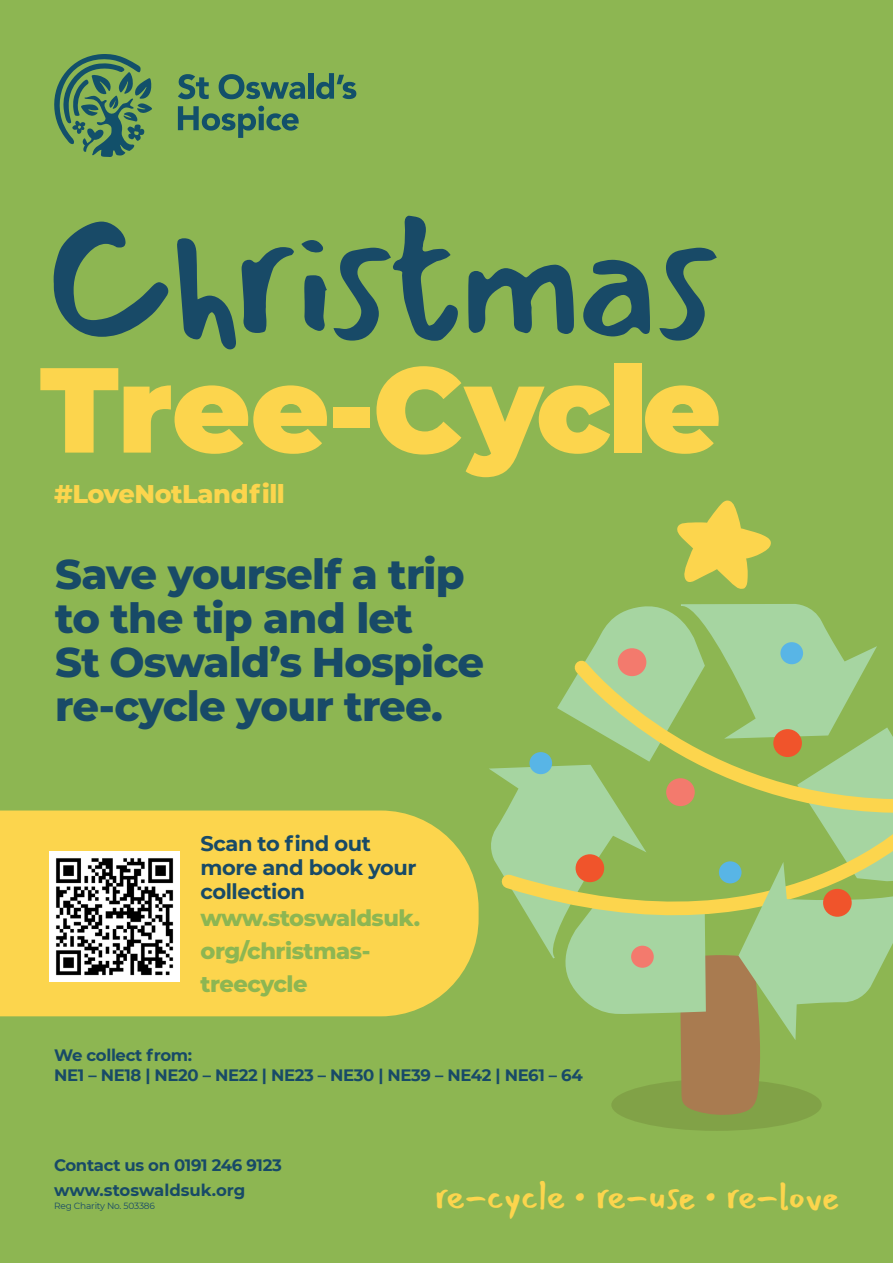
<style>
.page{position:relative;width:893px;height:1263px;background:#8db652}
.page>*{position:absolute;margin:0;border:0;box-sizing:border-box;transform-origin:0 0}
.t1{font:173.7px "Mansalva";letter-spacing:-.035em;color:#184a67}
.t2{font:900 120.6px "Montserrat";letter-spacing:-.01em;color:#fcd54d}
.t3{font:800 41.55px/43.8px "Montserrat";letter-spacing:-.02em;color:#184a67}
.t4{font:37.5px "Mansalva";color:#fcd54d}
.t5{font:800 25.65px "Montserrat";letter-spacing:-.02em;color:#fcd54d}
.t6{font:800 22.5px/33px "Montserrat";letter-spacing:-.02em;color:#8db652}
.t7{font:700 21px/24px "Montserrat";letter-spacing:-.02em;color:#184a67}
.t8{font:700 16.5px/19.8px "Montserrat";letter-spacing:-.02em;color:#184a67}
.t9{font:700 16.5px "Montserrat";color:#184a67}
.t10{font:9px "Montserrat";letter-spacing:-.02em;color:#184a67}
</style>
<div class="page">
<div style="left:0;top:810px;width:479px;height:206px;background:#fcd54d"></div>
<div style="left:611px;top:1079px;width:211px;height:52px;background:#81a247;border-radius:50%"></div>
<svg style="left:677px;top:500px;width:94px;height:89px"></svg>
<svg style="left:489px;top:604px;width:404px;height:511px"></svg>
<div style="left:823px;top:889px;width:29px;height:28px;background:#f0542b;border-radius:50%"></div>
<svg style="left:178px;top:74px;width:31px;height:25px"></svg>
<svg style="left:219px;top:74px;width:86px;height:25px"></svg>
<div style="left:308px;top:73px;width:5px;height:26px;background:#12506a"></div>
<svg style="left:316px;top:73px;width:40px;height:26px"></svg>
<svg style="left:178px;top:106px;width:121px;height:32px"></svg>
<svg style="left:54px;top:54px;width:98px;height:103px"></svg>
<img style="left:50px;top:851px;width:129px;height:130px">
<p class="t1" style="left:40px;top:144px;width:675px">Christmas</p>
<p class="t2" style="left:40px;top:319px;width:683px">Tree-Cycle</p>
<p class="t5" style="left:54px;top:475px;width:232px">#LoveNotLandfill</p>
<p class="t3" style="left:55px;top:550px;width:430px">Save yourself a trip to the tip and let<br>St Oswald’s Hospice re-cycle your tree.</p>
<p class="t7" style="left:200px;top:830px;width:218px">Scan to find out more and book your collection</p>
<p class="t6" style="left:200px;top:900px;width:221px">www.stoswaldsuk. org/christmas&shy;treecycle</p>
<p class="t8" style="left:54px;top:1045px;width:530px">We collect from:<br>NE1 – NE18 | NE20 – NE22 | NE23 – NE30 | NE39 – NE42 | NE61 – 64</p>
<p class="t8" style="left:54px;top:1154px;width:229px">Contact us on 0191 246 9123</p>
<p class="t9" style="left:54px;top:1178px;width:193px">www.stoswaldsuk.org</p>
<p class="t10" style="left:54px;top:1199px;width:102px">Reg Charity No. 503386</p>
<p class="t4" style="left:434px;top:1167px;width:406px">re-cycle • re-use • re-love</p>
</div>
